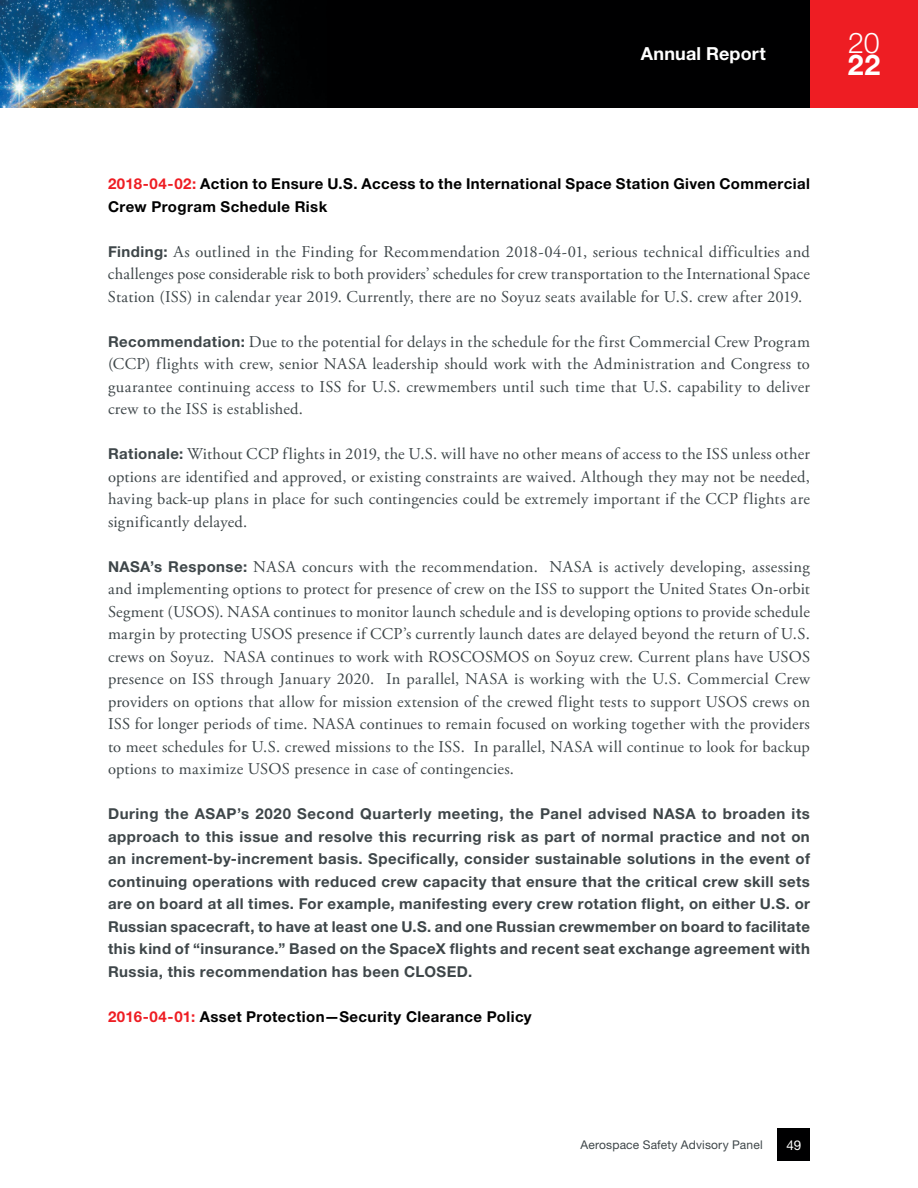
<style>
.page{position:relative;width:918px;height:1188px;background:#fff}
.page>*{position:absolute;margin:0;border:0;box-sizing:border-box;transform-origin:0 0}
.t1{font:300 28.65px "Helvetica Neue LT Std";color:#fff}
.t2{font:700 28.65px "Helvetica Neue LT Std";color:#fff}
.t3{font:700 18px "Helvetica Neue LT Std";letter-spacing:.005em;color:#fff}
.t4{font:16.5px/22.5px "Adobe Garamond Pro";letter-spacing:.015em;color:#3e4649;text-align:justify}
.t5{font:700 15px/22.5px "Helvetica Neue LT Std";letter-spacing:.03em;color:#3e4649;text-align:justify}
.t6{font:700 15px/22.5px "Helvetica Neue LT Std";letter-spacing:.03em;color:#000001}
.t7{font:13.5px "Helvetica Neue LT Std";color:#fff}
.t8{font:12px "Helvetica Neue LT Std";letter-spacing:.015em;color:#3e4649}
.s1{color:#ee1d23}
.s2{font-family:"Helvetica Neue LT Std";font-weight:700;font-size:15px}
</style>
<div class="page">
<img style="left:0;top:0;width:806px;height:108px">
<div style="left:810px;top:0;width:108px;height:108px;background:#ee1d23"></div>
<div style="left:778px;top:1129px;width:32px;height:32px;background:#000001"></div>
<p class="t3" style="left:641px;top:43px;width:126px">Annual Report</p>
<h1 class="t1" style="left:848px;top:26px;width:33px">20</h1>
<h1 class="t2" style="left:848px;top:47px;width:34px">22</h1>
<h2 class="t6" style="left:108px;top:172px;width:703px"><span class="s1">2018-04-02:</span> Action to Ensure U.S. Access to the International Space Station Given Commercial<br>Crew Program Schedule Risk</h2>
<p class="t4" style="left:108px;top:241px;width:704px"><span class="s2">Finding:</span> As outlined in the Finding for Recommendation 2018-04-01, serious technical difficulties and challenges pose considerable risk to both providers’ schedules for crew transportation to the International Space Station (ISS) in calendar year 2019. Currently, there are no Soyuz seats available for U.S. crew after 2019.</p>
<p class="t4" style="left:108px;top:331px;width:704px"><span class="s2">Recommendation:</span> Due to the potential for delays in the schedule for the first Commercial Crew Program (CCP) flights with crew, senior NASA leadership should work with the Administration and Congress to guarantee continuing access to ISS for U.S. crewmembers until such time that U.S. capability to deliver crew to the ISS is established.</p>
<p class="t4" style="left:108px;top:443px;width:704px"><span class="s2">Rationale:</span> Without CCP flights in 2019, the U.S. will have no other means of access to the ISS unless other options are identified and approved, or existing constraints are waived. Although they may not be needed, having back-up plans in place for such contingencies could be extremely important if the CCP flights are significantly delayed.</p>
<p class="t4" style="left:108px;top:556px;width:704px"><span class="s2">NASA’s Response:</span> NASA concurs with the recommendation. NASA is actively developing, assessing and implementing options to protect for presence of crew on the ISS to support the United States On-orbit Segment (USOS). NASA continues to monitor launch schedule and is developing options to provide schedule margin by protecting USOS presence if CCP’s currently launch dates are delayed beyond the return of U.S. crews on Soyuz. NASA continues to work with ROSCOSMOS on Soyuz crew. Current plans have USOS presence on ISS through January 2020. In parallel, NASA is working with the U.S. Commercial Crew providers on options that allow for mission extension of the crewed flight tests to support USOS crews on ISS for longer periods of time. NASA continues to remain focused on working together with the providers to meet schedules for U.S. crewed missions to the ISS. In parallel, NASA will continue to look for backup options to maximize USOS presence in case of contingencies.</p>
<p class="t5" style="left:108px;top:802px;width:704px">During the ASAP’s 2020 Second Quarterly meeting, the Panel advised NASA to broaden its approach to this issue and resolve this recurring risk as part of normal practice and not on an increment-by-increment basis. Specifically, consider sustainable solutions in the event of continuing operations with reduced crew capacity that ensure that the critical crew skill sets are on board at all times. For example, manifesting every crew rotation flight, on either U.S. or Russian spacecraft, to have at least one U.S. and one Russian crewmember on board to facilitate this kind of “insurance.” Based on the SpaceX flights and recent seat exchange agreement with Russia, this recommendation has been CLOSED.</p>
<h2 class="t6" style="left:108px;top:1005px;width:425px"><span class="s1">2016-04-01:</span> Asset Protection—Security Clearance Policy</h2>
<p class="t8" style="left:581px;top:1138px;width:184px">Aerospace Safety Advisory Panel</p>
<p class="t7" style="left:786px;top:1137px;width:17px">49</p>
</div>
